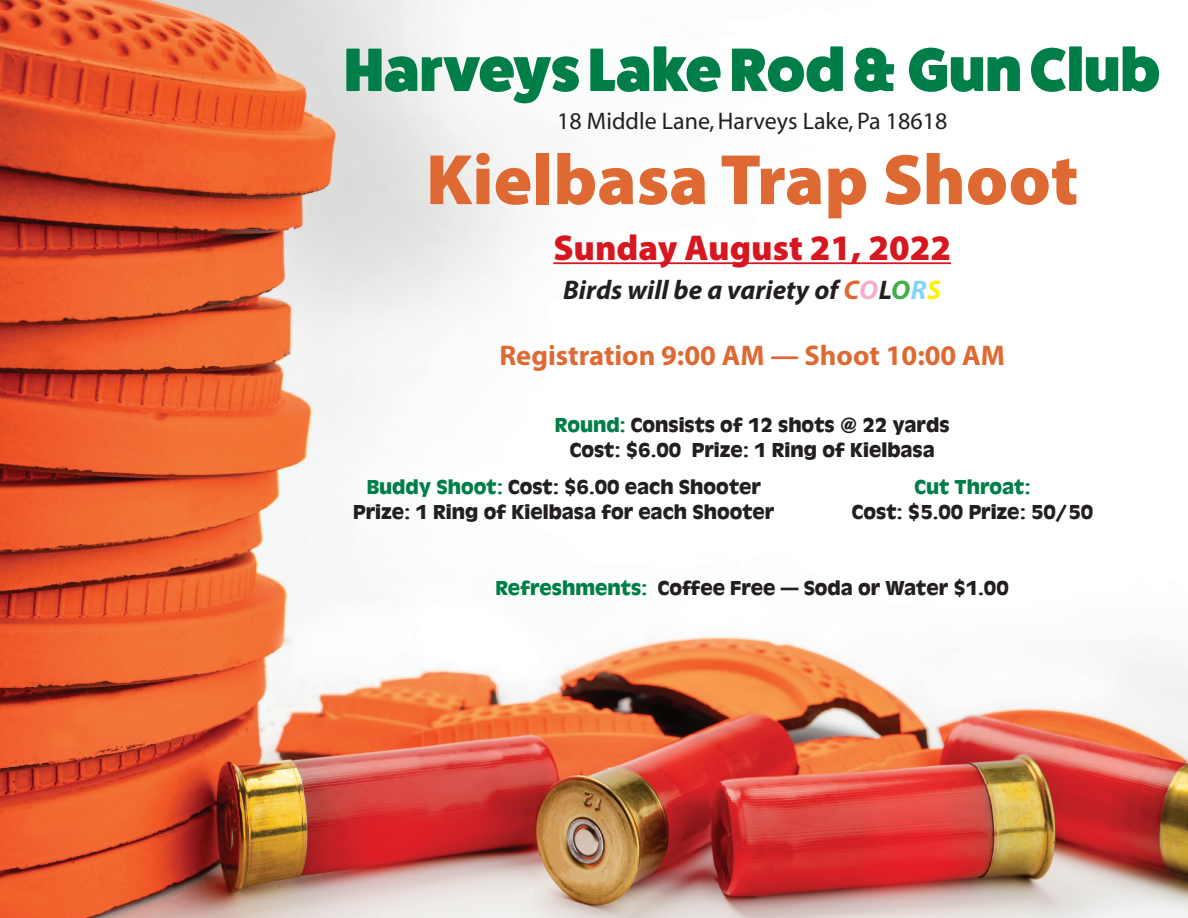
<style>
.page{position:relative;width:1188px;height:918px;background:#fff}
.page>*{position:absolute;margin:0;border:0;box-sizing:border-box;transform-origin:0 0}
.t1{font:900 72px "Myriad Pro";color:#df6932}
.t2{font:800 61.5px "Fat Frank";color:#007e47}
.t3{font:900 36px "Myriad Pro";color:#d7171f}
.t4{font:700 28.5px "Myriad Pro";color:#df6932}
.t5{font:italic 700 27px "Myriad Pro";color:#231f20}
.t6{font:24px "Myriad";color:#231f20}
.t7{font:700 21px/25.2px "Antique Oli";color:#231f20;text-align:center}
.t8{font:700 21px "Antique Oli";color:#007e47}
.s1{color:#df6932}
.s2{color:#f5adce}
.s3{color:#40ae49}
.s4{color:#82d5f7}
.s5{color:#fff101}
.s6{color:#007e47}
</style>
<div class="page">
<img style="left:0;top:0;width:1188px;height:918px">
<hr style="left:553px;top:262px;width:398px;height:2px;background:#d7171f">
<h2 class="t2" style="left:344px;top:35px;width:818px">Harveys Lake Rod &amp; Gun Club</h2>
<p class="t6" style="left:557px;top:109px;width:392px">18 Middle Lane, Harveys Lake, Pa 18618</p>
<h1 class="t1" style="left:426px;top:132px;width:654px">Kielbasa Trap Shoot</h1>
<h3 class="t3" style="left:553px;top:223px;width:399px">Sunday August 21, 2022</h3>
<p class="t5" style="left:563px;top:272px;width:379px">Birds will be a variety of <span class="s1">C</span><span class="s2">O</span>L<span class="s3">O</span><span class="s4">R</span><span class="s5">S</span></p>
<h3 class="t4" style="left:499px;top:337px;width:507px">Registration 9:00 AM — Shoot 10:00 AM</h3>
<p class="t7" style="left:555px;top:413px;width:396px"><span class="s6">Round:</span> Consists of 12 shots @ 22 yards<br>Cost: $6.00 Prize: 1 Ring of Kielbasa</p>
<p class="t7" style="left:353px;top:475px;width:423px"><span class="s6">Buddy Shoot:</span> Cost: $6.00 each Shooter<br>Prize: 1 Ring of Kielbasa for each Shooter</p>
<p class="t8" style="left:915px;top:475px;width:118px">Cut Throat:</p>
<p class="t7" style="left:852px;top:500px;width:243px">Cost: $5.00 Prize: 50/50</p>
<p class="t7" style="left:496px;top:576px;width:515px"><span class="s6">Refreshments:</span> Coffee Free — Soda or Water $1.00</p>
</div>
